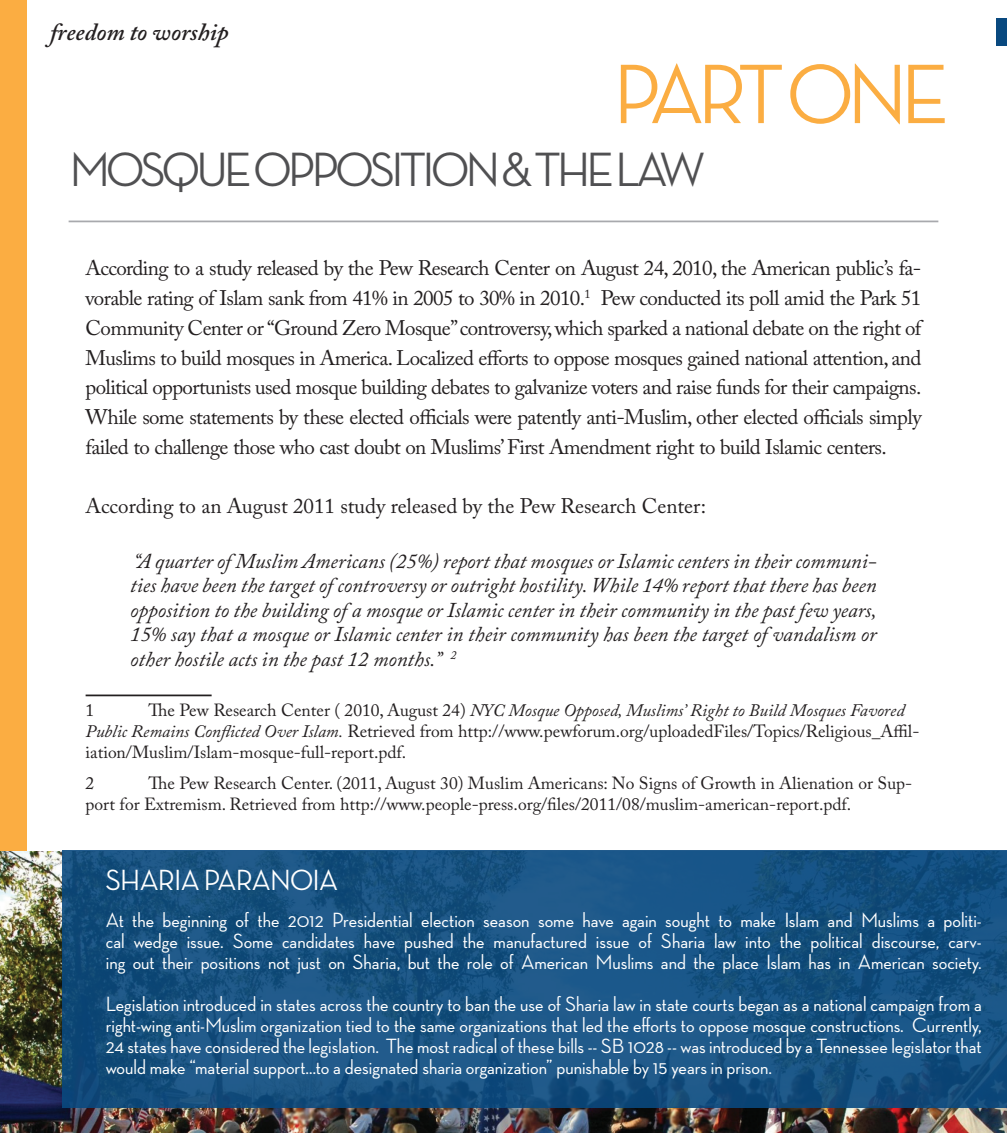
<style>
.page{position:relative;width:1007px;height:1133px;background:#fff}
.page>*{position:absolute;margin:0;border:0;box-sizing:border-box;transform-origin:0 0}
.t1{font:500 85.75px "Neutra Disp";color:#fbad42}
.t2{font:500 49px "Neutra Disp";letter-spacing:-.075em;color:#505052}
.t3{font:500 29.75px "Neutra Disp";letter-spacing:-.025em;color:#fff}
.t4{font:italic 600 24.5px "Adobe Caslon Pro";color:#231f20}
.t5{font:500 21px/21px "Neutra Disp";color:#fff;text-align:justify}
.t6{font:21px/29.8px "Adobe Caslon Pro";letter-spacing:-.01em;color:#231f20;text-align:justify}
.t7{font:italic 21px/24.5px "Adobe Caslon Pro";color:#231f20;text-align:justify}
.t8{font:17.5px/21px "Adobe Caslon Pro";color:#231f20}
.s1{font-style:italic}
</style>
<div class="page">
<div style="left:996px;top:18px;width:11px;height:28px;background:#09497f"></div>
<div style="left:0;top:0;width:27px;height:1133px;background:#fbad42"></div>
<img style="left:0;top:851px;width:1007px;height:282px">
<hr style="left:69px;top:221px;width:869px;height:1px;background:#a8a9ad">
<hr style="left:86px;top:694px;width:126px;height:2px;background:#231f20">
<svg style="left:62px;top:850px;width:945px;height:257px;background:#175181"></svg>
<p class="t4" style="left:50px;top:17px;width:180px">freedom to worship</p>
<h1 class="t1" style="left:613px;top:47px;width:226px">PARTONE</h1>
<h2 class="t2" style="left:70px;top:143px;width:637px">Mosque Opposition &amp; The Law</h2>
<p class="t6" style="left:86px;top:253px;width:837px">According to a study released by the Pew Research Center on August 24, 2010, the American public’s fa&shy;vorable rating of Islam sank from 41% in 2005 to 30% in 2010.<sup>1</sup> Pew conducted its poll amid the Park 51<br>Community Center or “Ground Zero Mosque” controversy, which sparked a national debate on the right of Muslims to build mosques in America. Localized efforts to oppose mosques gained national attention, and political opportunists used mosque building debates to galvanize voters and raise funds for their campaigns.<br>While some statements by these elected officials were patently anti-Muslim, other elected officials simply failed to challenge those who cast doubt on Muslims’ First Amendment right to build Islamic centers.</p>
<p class="t6" style="left:86px;top:491px;width:622px">According to an August 2011 study released by the Pew Research Center:</p>
<p class="t7" style="left:130px;top:548px;width:748px">“A quarter of Muslim Americans (25%) report that mosques or Islamic centers in their communi&shy;ties have been the target of controversy or outright hostility. While 14% report that there has been opposition to the building of a mosque or Islamic center in their community in the past few years, 15% say that a mosque or Islamic center in their community has been the target of vandalism or other hostile acts in the past 12 months.” <sup>2</sup></p>
<p class="t8" style="left:86px;top:700px;width:10px">1</p>
<p class="t8" style="left:86px;top:700px;width:835px;text-indent:63px">The Pew Research Center ( 2010, August 24) <span class="s1">NYC Mosque Opposed, Muslims’ Right to Build Mosques Favored<br>Public Remains Conflicted Over Islam.</span> Retrieved from http://www.pewforum.org/uploadedFiles/Topics/Religious_Affil&shy;iation/Muslim/Islam-mosque-full-report.pdf.</p>
<p class="t8" style="left:86px;top:773px;width:10px">2</p>
<p class="t8" style="left:86px;top:773px;width:828px;text-indent:63px">The Pew Research Center. (2011, August 30) Muslim Americans: No Signs of Growth in Alienation or Sup&shy;port for Extremism. Retrieved from http://www.people-press.org/files/2011/08/muslim-american-report.pdf.</p>
<h3 class="t3" style="left:105px;top:864px;width:234px">Sharia Paranoia</h3>
<p class="t5" style="left:106px;top:910px;width:877px">At the beginning of the 2012 Presidential election season some have again sought to make Islam and Muslims a politi&shy;cal wedge issue. Some candidates have pushed the manufactured issue of Sharia law into the political discourse, carv&shy;ing out their positions not just on Sharia, but the role of American Muslims and the place Islam has in American society.</p>
<p class="t5" style="left:106px;top:994px;width:877px">Legislation introduced in states across the country to ban the use of Sharia law in state courts began as a national campaign from a right-wing anti-Muslim organization tied to the same organizations that led the efforts to oppose mosque constructions. Currently, 24 states have considered the legislation. The most radical of these bills -- SB 1028 -- was introduced by a Tennessee legislator that would make “material support…to a designated sharia organization” punishable by 15 years in prison.</p>
</div>
